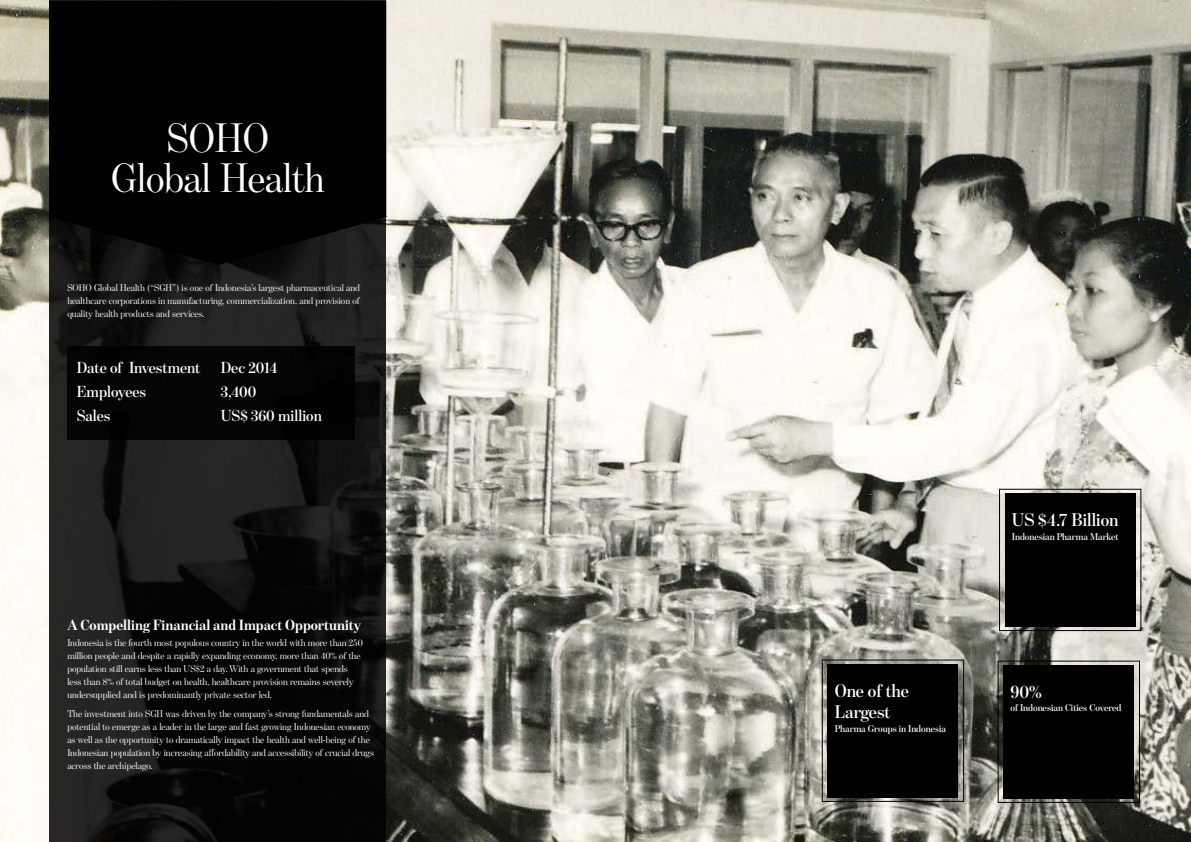
<style>
.page{position:relative;width:1191px;height:842px;background:#fff}
.page>*{position:absolute;margin:0;border:0;box-sizing:border-box;transform-origin:0 0}
.t1{font:41.8px/40.8px "Benton Mod Disp";color:#fff;text-align:center}
.t2{font:600 18.6px/21.9px "Benton Mod Disp";color:#fff}
.t3{font:600 16.2px "Benton Mod Disp";color:#fff}
.t4{font:700 15px "Benton Mod Disp";color:#fff}
.t5{font:10px/13px "Benton Mod Disp";color:#fff}
.t6{font:600 10px "Benton Mod Disp";color:#fff}
</style>
<div class="page">
<img style="left:0;top:0;width:1191px;height:842px">
<div style="left:1005px;top:493px;width:130px;height:134px;background:#000"></div>
<div style="left:999px;top:489px;width:142px;height:142px;border:1px solid #000"></div>
<div style="left:828px;top:664px;width:130px;height:134px;background:#000"></div>
<div style="left:822px;top:660px;width:142px;height:141px;border:1px solid #000"></div>
<div style="left:1003px;top:665px;width:130px;height:134px;background:#000"></div>
<div style="left:998px;top:661px;width:141px;height:142px;border:1px solid #000"></div>
<svg style="left:49px;top:0;width:337px;height:842px;background:#141312"></svg>
<div style="left:67px;top:347px;width:287px;height:93px;background:#000"></div>
<svg style="left:42px;top:215px;width:351px;height:51px;background:#111110"></svg>
<div style="left:50px;top:1px;width:336px;height:215px;background:#000"></div>
<h1 class="t1" style="left:111px;top:117px;width:215px">SOHO<br>Global Health</h1>
<p class="t5" style="left:67px;top:281px;width:294px;text-align:justify">SOHO Global Health (“SGH”) is one of Indonesia’s largest pharmaceutical and healthcare corporations in manufacturing, commercialization, and provision of quality health products and services.</p>
<h3 class="t3" style="left:77px;top:359px;width:125px">Date of Investment</h3>
<h3 class="t3" style="left:221px;top:359px;width:58px">Dec 2014</h3>
<h3 class="t3" style="left:77px;top:383px;width:71px">Employees</h3>
<h3 class="t3" style="left:221px;top:383px;width:37px">3,400</h3>
<h3 class="t3" style="left:77px;top:407px;width:35px">Sales</h3>
<h3 class="t3" style="left:221px;top:407px;width:102px">US$ 360 million</h3>
<h3 class="t4" style="left:67px;top:617px;width:295px">A Compelling Financial and Impact Opportunity</h3>
<p class="t5" style="left:67px;top:636px;width:297px">Indonesia is the fourth most populous country in the world with more than 250 million people and despite a rapidly expanding economy, more than 40% of the population still earns less than US$2 a day. With a government that spends less than 8% of total budget on health, healthcare provision remains severely undersupplied and is predominantly private sector led.</p>
<p class="t5" style="left:67px;top:707px;width:308px">The investment into SGH was driven by the company’s strong fundamentals and potential to emerge as a leader in the large and fast growing Indonesian economy as well as the opportunity to dramatically impact the health and well-being of the Indonesian population by increasing affordability and accessibility of crucial drugs across the archipelago.</p>
<h2 class="t2" style="left:834px;top:679px;width:76px">One of the<br>Largest</h2>
<p class="t6" style="left:834px;top:723px;width:113px">Pharma Groups in Indonesia</p>
<h2 class="t2" style="left:1012px;top:508px;width:108px">US $4.7 Billion</h2>
<p class="t6" style="left:1012px;top:531px;width:108px">Indonesian Pharma Market</p>
<h2 class="t2" style="left:1010px;top:680px;width:33px">90%</h2>
<p class="t6" style="left:1010px;top:703px;width:112px">of Indonesian Cities Covered</p>
</div>
